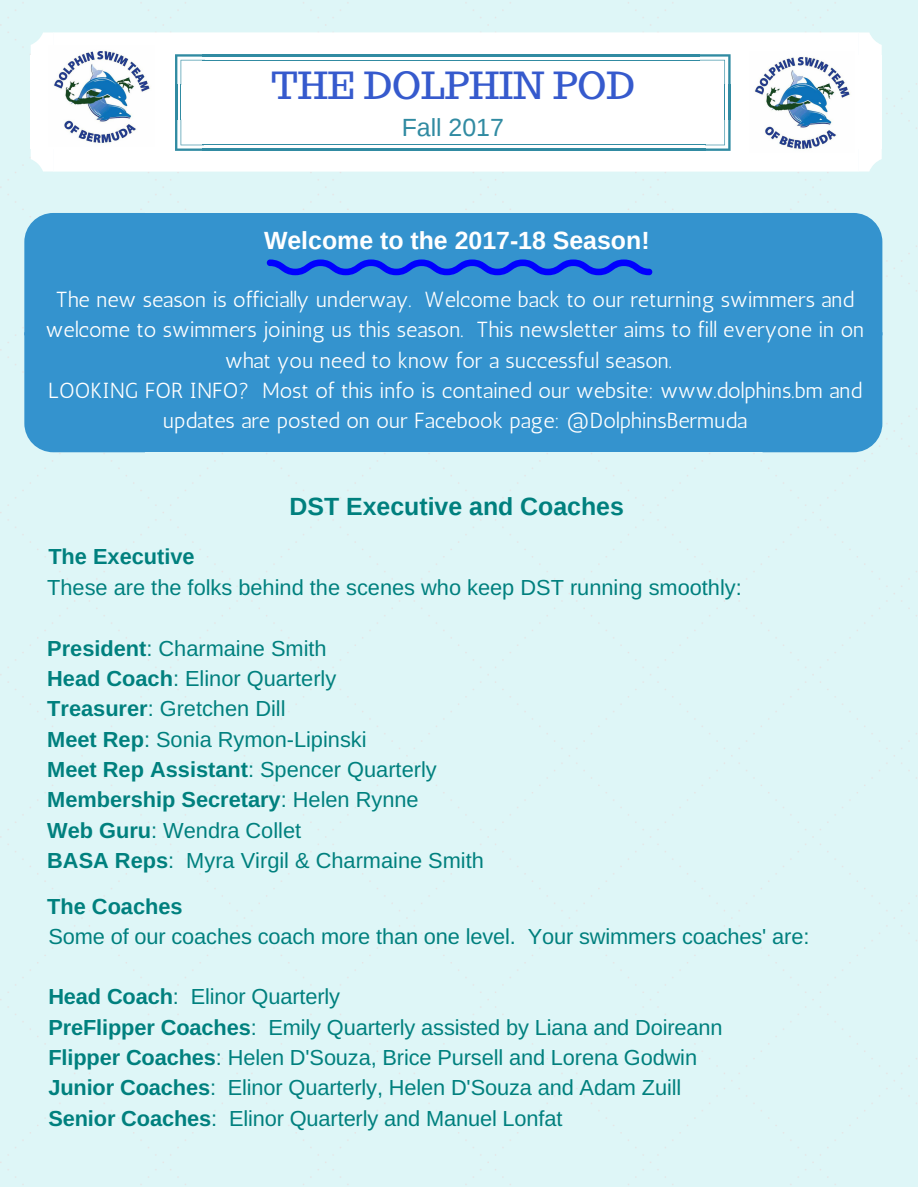
<style>
.page{position:relative;width:918px;height:1188px;background:#fff}
.page>*{position:absolute;margin:0;border:0;box-sizing:border-box;transform-origin:0 0}
.t1{font:37.35px "Trocchi";color:#365acd}
.t2{font:700 24.9px "Liberation Sans";color:#fff}
.t3{font:700 24.9px "Liberation Sans";color:#00807e}
.t4{font:24.9px "Liberation Sans";color:#318ba2}
.t5{font:21.75px/30.3px "Arimo";letter-spacing:-.005em;color:#00807e}
.t6{font:21.75px/30.3px "Antic";color:#fff;text-align:center}
.t7{font:700 21.75px "Liberation Sans";color:#00807e}
.s1{font-weight:700}
</style>
<div class="page">
<div style="left:131px;top:213px;width:640px;height:122px;background:#3493ce"></div>
<div style="left:24px;top:213px;width:119px;height:239px;background:#3493ce"></div>
<div style="left:143px;top:332px;width:628px;height:120px;background:#3493ce"></div>
<div style="left:771px;top:213px;width:111px;height:239px;background:#3493ce"></div>
<svg style="left:267px;top:260px;width:385px;height:15px"></svg>
<img style="left:53px;top:85px;width:98px;height:34px">
<img style="left:754px;top:85px;width:97px;height:34px">
<svg style="left:31px;top:33px;width:851px;height:52px"></svg>
<hr style="left:181px;top:85px;width:1px;height:36px;background:#318ba2">
<hr style="left:175px;top:84px;width:2px;height:36px;background:#318ba2">
<hr style="left:724px;top:84px;width:1px;height:37px;background:#318ba2">
<hr style="left:728px;top:84px;width:3px;height:36px;background:#318ba2">
<svg style="left:31px;top:119px;width:851px;height:52px"></svg>
<div style="left:204px;top:120px;width:500px;height:36px;background:#fff"></div>
<hr style="left:202px;top:145px;width:504px;height:1px;background:#318ba2">
<hr style="left:202px;top:149px;width:504px;height:2px;background:#318ba2">
<h1 class="t1" style="left:272px;top:61px;width:365px">THE DOLPHIN POD</h1>
<p class="t4" style="left:402px;top:113px;width:104px">Fall 2017</p>
<p class="t2" style="left:264px;top:227px;width:387px">Welcome to the 2017-18 Season!</p>
<p class="t6" style="left:46px;top:284px;width:820px">The new season is officially underway. Welcome back to our returning swimmers and welcome to swimmers joining us this season. This newsletter aims to fill everyone in on what you need to know for a successful season.<br>LOOKING FOR INFO? Most of this info is contained our website: www.dolphins.bm and updates are posted on our Facebook page: @DolphinsBermuda</p>
<p class="t7" style="left:48px;top:545px;width:148px">The Executive</p>
<p class="t3" style="left:289px;top:492px;width:336px">DST Executive and Coaches</p>
<p class="t5" style="left:47px;top:572px;width:696px">These are the folks behind the scenes who keep DST running smoothly:</p>
<p class="t5" style="left:47px;top:633px;width:438px"><span class="s1">President</span>: Charmaine Smith<br><span class="s1">Head Coach</span>: Elinor Quarterly<br><span class="s1">Treasurer</span>: Gretchen Dill<br><span class="s1">Meet Rep</span>: Sonia Rymon-Lipinski<br><span class="s1">Meet Rep Assistant</span>: Spencer Quarterly<br><span class="s1">Membership Secretary</span>: Helen Rynne<br><span class="s1">Web Guru</span>: Wendra Collet<br><span class="s1">BASA Reps</span>: Myra Virgil &amp; Charmaine Smith</p>
<p class="t7" style="left:47px;top:895px;width:137px">The Coaches</p>
<p class="t5" style="left:48px;top:921px;width:763px">Some of our coaches coach more than one level. Your swimmers coaches' are:</p>
<p class="t5" style="left:48px;top:982px;width:676px"><span class="s1">Head Coach</span>: Elinor Quarterly<br><span class="s1">PreFlipper Coaches</span>: Emily Quarterly assisted by Liana and Doireann <span class="s1">Flipper Coaches</span>: Helen D'Souza, Brice Pursell and Lorena Godwin <span class="s1">Junior Coaches</span>: Elinor Quarterly, Helen D'Souza and Adam Zuill <span class="s1">Senior Coaches</span>: Elinor Quarterly and Manuel Lonfat</p>
</div>
